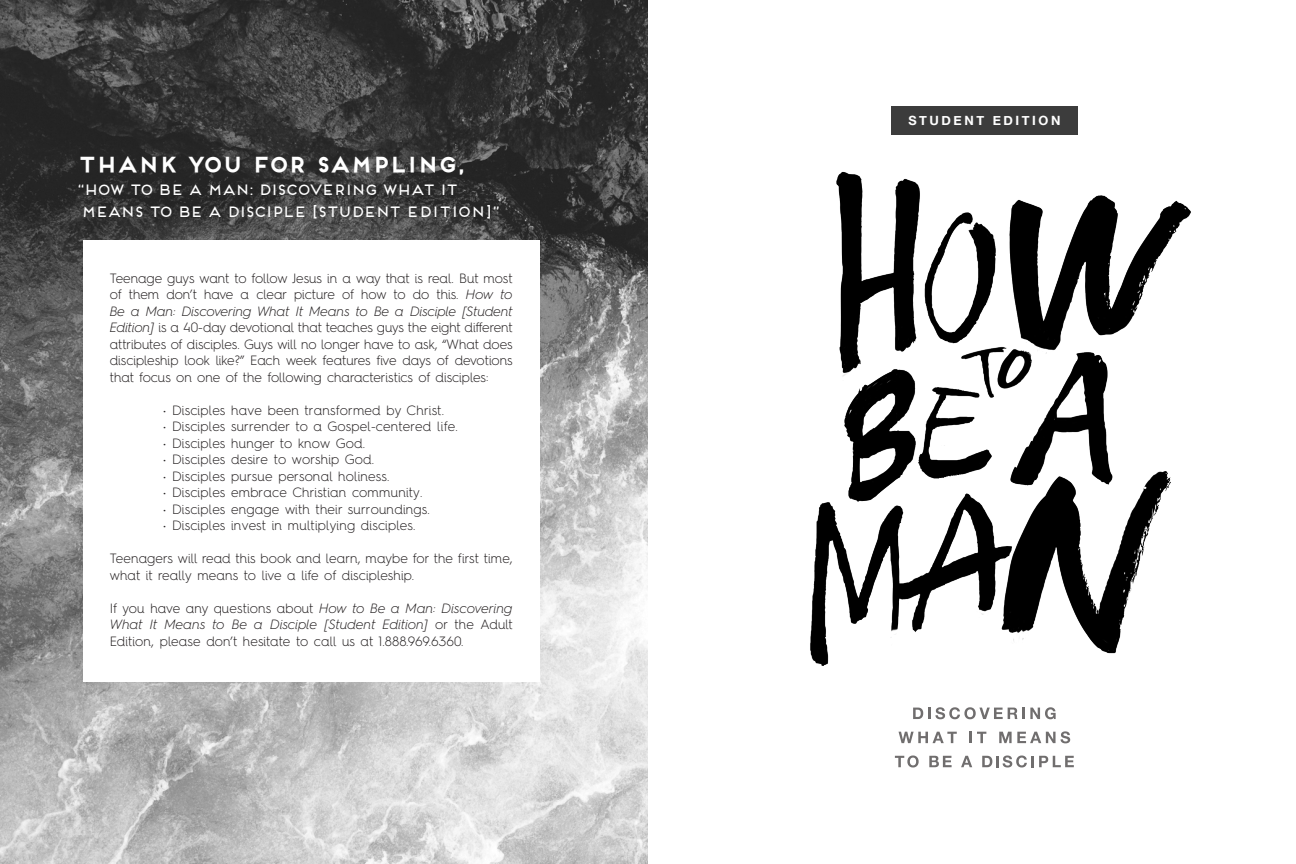
<style>
.page{position:relative;width:1296px;height:864px;background:#fff}
.page>*{position:absolute;margin:0;border:0;box-sizing:border-box;transform-origin:0 0}
.t1{font:700 21px "Frontage";letter-spacing:-.09em;color:#fff}
.t2{font:15px "Frontage";letter-spacing:-.18em;color:#fff}
.Paragraph_Style_1{font:300 13.5px/16.5px "Hurme Geometric Sans 4";letter-spacing:.01em;color:#231f20;text-align:justify}
.t3{font:700 12.75px "Helvetica Neue";letter-spacing:.2em;color:#fff}
.s1{font-style:italic}
</style>
<div class="page">
<img style="left:810px;top:171px;width:381px;height:495px">
<img style="left:0;top:0;width:648px;height:864px">
<div style="left:83px;top:241px;width:457px;height:441px;background:#fff"></div>
<svg style="left:913px;top:707px;width:143px;height:12px"></svg>
<svg style="left:899px;top:732px;width:58px;height:11px"></svg>
<svg style="left:970px;top:732px;width:16px;height:11px"></svg>
<svg style="left:999px;top:731px;width:71px;height:12px"></svg>
<svg style="left:895px;top:756px;width:24px;height:12px"></svg>
<svg style="left:929px;top:756px;width:23px;height:11px"></svg>
<svg style="left:961px;top:756px;width:11px;height:11px"></svg>
<svg style="left:982px;top:756px;width:92px;height:12px"></svg>
<div style="left:891px;top:107px;width:187px;height:28px;background:#3c3c3c"></div>
<p class="t1" style="left:77px;top:152px;width:390px">THANK YOU FOR SAMPLING,</p>
<p class="t2" style="left:76px;top:181px;width:385px">“HOW TO BE A MAN: DISCOVERING WHAT IT</p>
<p class="t2" style="left:80px;top:203px;width:422px">MEANS TO BE A DISCIPLE [STUDENT EDITION]”</p>
<p class="Paragraph_Style_1" style="left:110px;top:269px;width:405px">Teenage guys want to follow Jesus in a way that is real. But most of them don’t have a clear picture of how to do this. <span class="s1">How to Be a Man: Discovering What It Means to Be a Disciple [Student Edition]</span> is a 40-day devotional that teaches guys the eight different attributes of disciples. Guys will no longer have to ask, “What does discipleship look like?” Each week features five days of devotions that focus on one of the following characteristics of disciples:</p>
<p class="Paragraph_Style_1" style="left:163px;top:401px;width:282px">• Disciples have been transformed by Christ.</p>
<p class="Paragraph_Style_1" style="left:163px;top:418px;width:296px">• Disciples surrender to a Gospel-centered life.</p>
<p class="Paragraph_Style_1" style="left:163px;top:434px;width:203px">• Disciples hunger to know God.</p>
<p class="Paragraph_Style_1" style="left:163px;top:451px;width:212px">• Disciples desire to worship God.</p>
<p class="Paragraph_Style_1" style="left:163px;top:467px;width:228px">• Disciples pursue personal holiness.</p>
<p class="Paragraph_Style_1" style="left:163px;top:484px;width:261px">• Disciples embrace Christian community.</p>
<p class="Paragraph_Style_1" style="left:163px;top:500px;width:268px">• Disciples engage with their surroundings.</p>
<p class="Paragraph_Style_1" style="left:163px;top:517px;width:254px">• Disciples invest in multiplying disciples.</p>
<p class="Paragraph_Style_1" style="left:110px;top:550px;width:404px">Teenagers will read this book and learn, maybe for the first time, what it really means to live a life of discipleship.</p>
<p class="Paragraph_Style_1" style="left:110px;top:599px;width:405px">If you have any questions about <span class="s1">How to Be a Man: Discovering What It Means to Be a Disciple [Student Edition]</span> or the Adult Edition, please don’t hesitate to call us at 1.888.969.6360.</p>
<p class="t3" style="left:908px;top:111px;width:154px">STUDENT EDITION</p>
</div>
